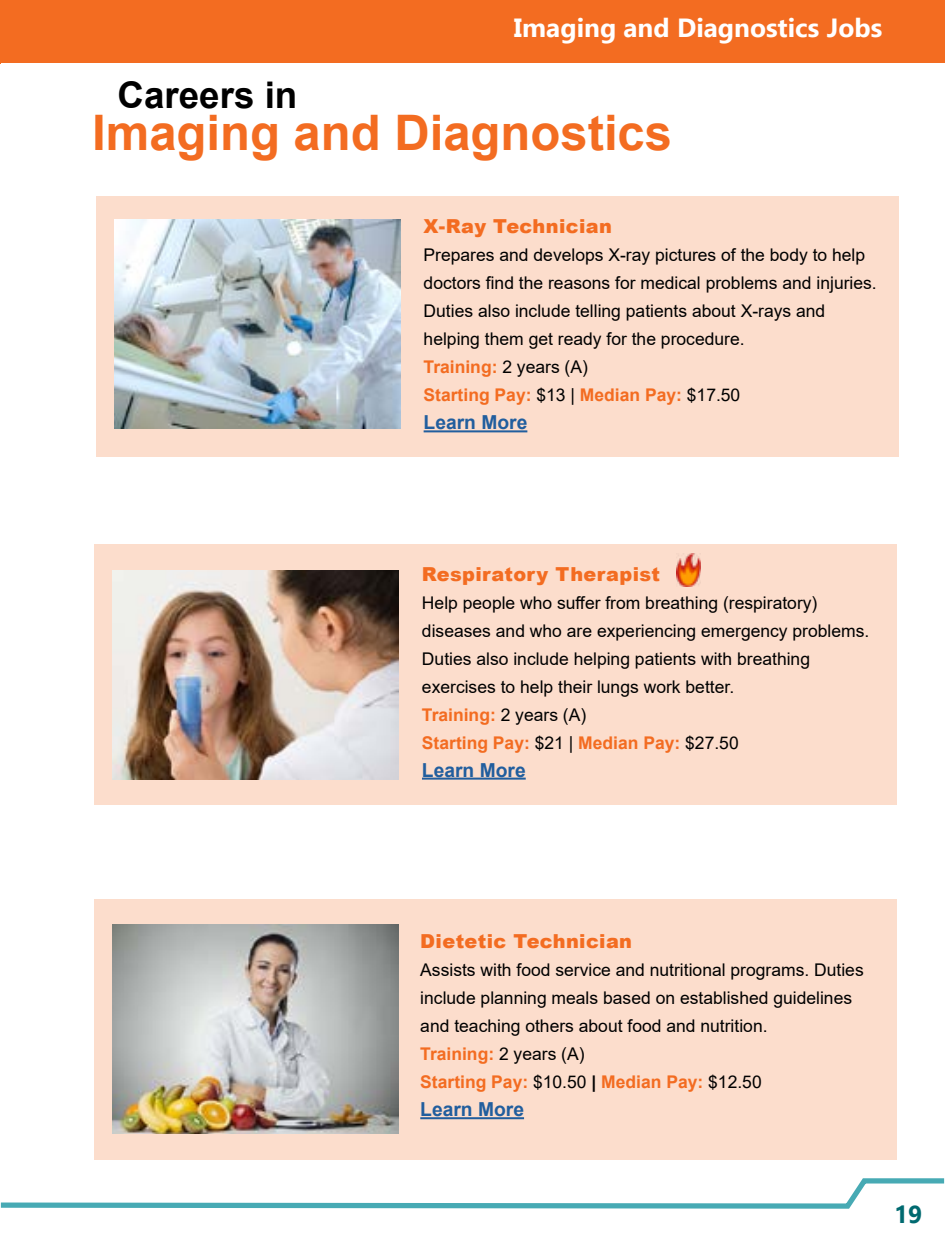
<style>
.page{position:relative;width:945px;height:1260px;background:#fff}
.page>*{position:absolute;margin:0;border:0;box-sizing:border-box;transform-origin:0 0}
.t1{font:700 49px "Arial";color:#f36c21}
.t2{font:700 36.75px "Arial";color:#000}
.t3{font:700 26.25px "Ebrima";color:#fff}
.t4{font:700 24.5px "Ebrima";color:#006a70}
.t5{font:900 19.25px "Arial";letter-spacing:.02em;color:#f36c21}
.t6{font:700 19.25px "Arial";color:#215e9e}
.t7{font:17.5px/28px "Arial";color:#000}
.s1{font-weight:700;color:#f36c21}
.s2{font-weight:700}
</style>
<div class="page">
<svg style="left:0;top:1178px;width:945px;height:31px"></svg>
<div style="left:96px;top:196px;width:803px;height:261px;background:#fcddcc"></div>
<div style="left:94px;top:545px;width:803px;height:260px;background:#fcddcc"></div>
<div style="left:94px;top:899px;width:803px;height:260px;background:#fcddcc"></div>
<hr style="left:424px;top:430px;width:103px;height:2px;background:#215e9e">
<hr style="left:422px;top:778px;width:104px;height:2px;background:#215e9e">
<hr style="left:420px;top:1117px;width:104px;height:2px;background:#215e9e">
<img style="left:114px;top:220px;width:286px;height:209px">
<img style="left:113px;top:570px;width:286px;height:209px">
<img style="left:113px;top:925px;width:286px;height:209px">
<img style="left:676px;top:553px;width:25px;height:33px">
<div style="left:1px;top:0;width:944px;height:62px;background:#f36c21"></div>
<hr style="left:0;top:0;width:1px;height:63px;background:#f36c21">
<h2 class="t2" style="left:118px;top:69px;width:181px">Careers in</h2>
<h3 class="t3" style="left:514px;top:9px;width:370px">Imaging and Diagnostics Jobs</h3>
<h1 class="t1" style="left:92px;top:98px;width:581px">Imaging and Diagnostics</h1>
<p class="t5" style="left:424px;top:213px;width:190px">X-Ray Technician</p>
<p class="t7" style="left:424px;top:241px;width:455px">Prepares and develops X-ray pictures of the body to help doctors find the reasons for medical problems and injuries.<br>Duties also include telling patients about X-rays and helping them get ready for the procedure.<br><span class="s1">Training:</span> 2 years (A)<br><span class="s1">Starting Pay:</span> $13 | <span class="s1">Median Pay:</span> $17.50</p>
<p class="t6" style="left:424px;top:409px;width:105px">Learn More</p>
<p class="t5" style="left:422px;top:560px;width:240px">Respiratory Therapist</p>
<p class="t7" style="left:422px;top:588px;width:449px">Help people who suffer from breathing (respiratory) diseases and who are experiencing emergency problems.<br>Duties also include helping patients with breathing exercises to help their lungs work better.<br><span class="s1">Training:</span> 2 years (A)<br><span class="s1">Starting Pay:</span> $21 | <span class="s1">Median Pay:</span> $27.50</p>
<p class="t6" style="left:422px;top:756px;width:105px">Learn More</p>
<p class="t5" style="left:420px;top:927px;width:213px">Dietetic Technician</p>
<p class="t7" style="left:420px;top:956px;width:445px">Assists with food service and nutritional programs. Duties include planning meals based on established guidelines and teaching others about food and nutrition.<br><span class="s1">Training:</span> 2 years (A)<br><span class="s1">Starting Pay:</span> $10.50 <span class="s2">|</span> <span class="s1">Median Pay:</span> $12.50</p>
<p class="t6" style="left:420px;top:1096px;width:105px">Learn More</p>
<h3 class="t4" style="left:894px;top:1196px;width:30px">19</h3>
</div>
